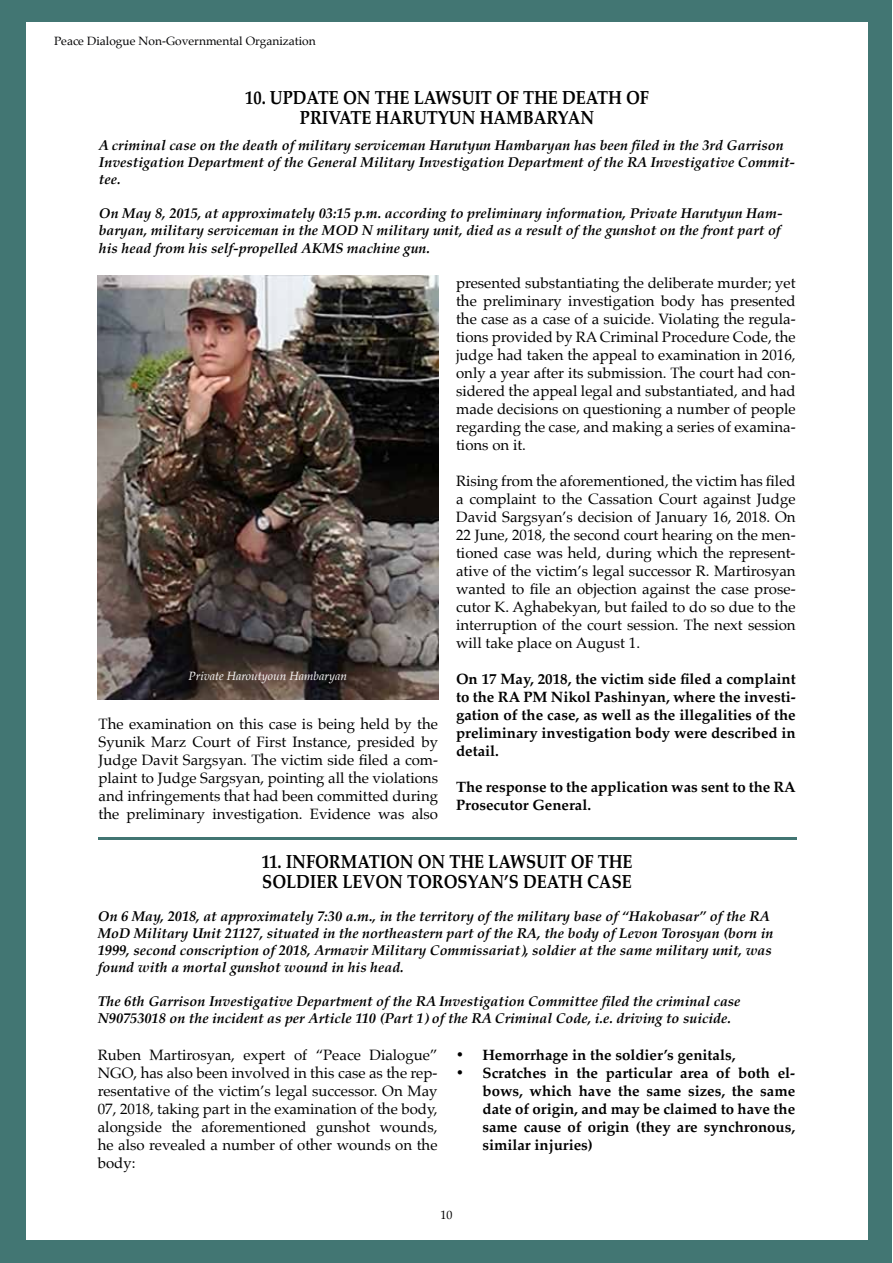
<style>
.page{position:relative;width:893px;height:1263px;background:#fff}
.page>*{position:absolute;margin:0;border:0;box-sizing:border-box;transform-origin:0 0}
.t1{font:700 18.9px/19.8px "Palatino";color:#000;scale:.87 1}
.t2{font:15px/18px "Palatino";color:#000;text-align:justify}
.t3{font:700 15px/18px "Palatino";color:#000;text-align:justify}
.t4{font:italic 700 14.25px/17.1px "Palatino";color:#000}
.t5{font:12px "Palatino";color:#020203}
.t6{font:italic 12px "Palatino";color:#fff}
.t7{font:12px "Palatino";color:#000}
</style>
<div class="page">
<div style="left:1px;top:1px;width:891px;height:1262px;background:#427673"></div>
<div style="left:26px;top:22px;width:842px;height:1218px;background:#fff"></div>
<img style="left:98px;top:275px;width:341px;height:424px">
<hr style="left:98px;top:837px;width:698px;height:2px;background:#417572">
<p class="t5" style="left:54px;top:31px;width:263px">Peace Dialogue Non-Governmental Organization</p>
<p class="t1" style="left:245px;top:87px;width:466px;text-align:center">10. UPDATE ON THE LAWSUIT OF THE DEATH OF<br>PRIVATE HARUTYUN HAMBARYAN</p>
<p class="t4" style="left:99px;top:136px;width:698px">A criminal case on the death of military serviceman Harutyun Hambaryan has been filed in the 3rd Garrison<br>Investigation Department of the General Military Investigation Department of the RA Investigative Commit&shy;tee.</p>
<p class="t4" style="left:99px;top:205px;width:685px">On May 8, 2015, at approximately 03:15 p.m. according to preliminary information, Private Harutyun Ham&shy;baryan, military serviceman in the MOD N military unit, died as a result of the gunshot on the front part of his head from his self-propelled AKMS machine gun.</p>
<p class="t6" style="left:188px;top:666px;width:160px">Private Haroutyoun Hambaryan</p>
<p class="t2" style="left:99px;top:715px;width:341px">The examination on this case is being held by the Syunik Marz Court of First Instance, presided by Judge Davit Sargsyan. The victim side filed a com&shy;plaint to Judge Sargsyan, pointing all the violations and infringements that had been committed during the preliminary investigation. Evidence was also</p>
<p class="t2" style="left:456px;top:273px;width:341px">presented substantiating the deliberate murder; yet the preliminary investigation body has presented the case as a case of a suicide. Violating the regula&shy;tions provided by RA Criminal Procedure Code, the judge had taken the appeal to examination in 2016, only a year after its submission. The court had con&shy;sidered the appeal legal and substantiated, and had made decisions on questioning a number of people regarding the case, and making a series of examina&shy;tions on it.</p>
<p class="t2" style="left:456px;top:471px;width:341px">Rising from the aforementioned, the victim has filed a complaint to the Cassation Court against Judge David Sargsyan’s decision of January 16, 2018. On 22 June, 2018, the second court hearing on the men&shy;tioned case was held, during which the represent&shy;ative of the victim’s legal successor R. Martirosyan wanted to file an objection against the case prose&shy;cutor K. Aghabekyan, but failed to do so due to the interruption of the court session. The next session will take place on August 1.</p>
<p class="t3" style="left:456px;top:669px;width:341px">On 17 May, 2018, the victim side filed a complaint to the RA PM Nikol Pashinyan, where the investi&shy;gation of the case, as well as the illegalities of the preliminary investigation body were described in detail.</p>
<p class="t3" style="left:456px;top:777px;width:341px">The response to the application was sent to the RA<br>Prosecutor General.</p>
<p class="t1" style="left:262px;top:851px;width:428px">11. INFORMATION ON THE LAWSUIT OF THE<br>SOLDIER LEVON TOROSYAN’S DEATH CASE</p>
<p class="t4" style="left:98px;top:907px;width:677px">On 6 May, 2018, at approximately 7:30 a.m., in the territory of the military base of “Hakobasar” of the RA MoD Military Unit 21127, situated in the northeastern part of the RA, the body of Levon Torosyan (born in 1999, second conscription of 2018, Armavir Military Commissariat), soldier at the same military unit, was found with a mortal gunshot wound in his head.</p>
<p class="t4" style="left:98px;top:993px;width:644px">The 6th Garrison Investigative Department of the RA Investigation Committee filed the criminal case<br>N90753018 on the incident as per Article 110 (Part 1) of the RA Criminal Code, i.e. driving to suicide.</p>
<p class="t2" style="left:98px;top:1046px;width:341px">Ruben Martirosyan, expert of “Peace Dialogue” NGO, has also been involved in this case as the rep&shy;resentative of the victim’s legal successor. On May 07, 2018, taking part in the examination of the body, alongside the aforementioned gunshot wounds, he also revealed a number of other wounds on the body:</p>
<p class="t3" style="left:455px;top:1046px;width:281px">• Hemorrhage in the soldier’s genitals,</p>
<p class="t3" style="left:482px;top:1064px;width:314px;text-indent:-27px">• Scratches in the particular area of both el&shy;bows, which have the same sizes, the same date of origin, and may be claimed to have the same cause of origin (they are synchronous, similar injuries)</p>
<p class="t7" style="left:441px;top:1205px;width:13px">10</p>
</div>
